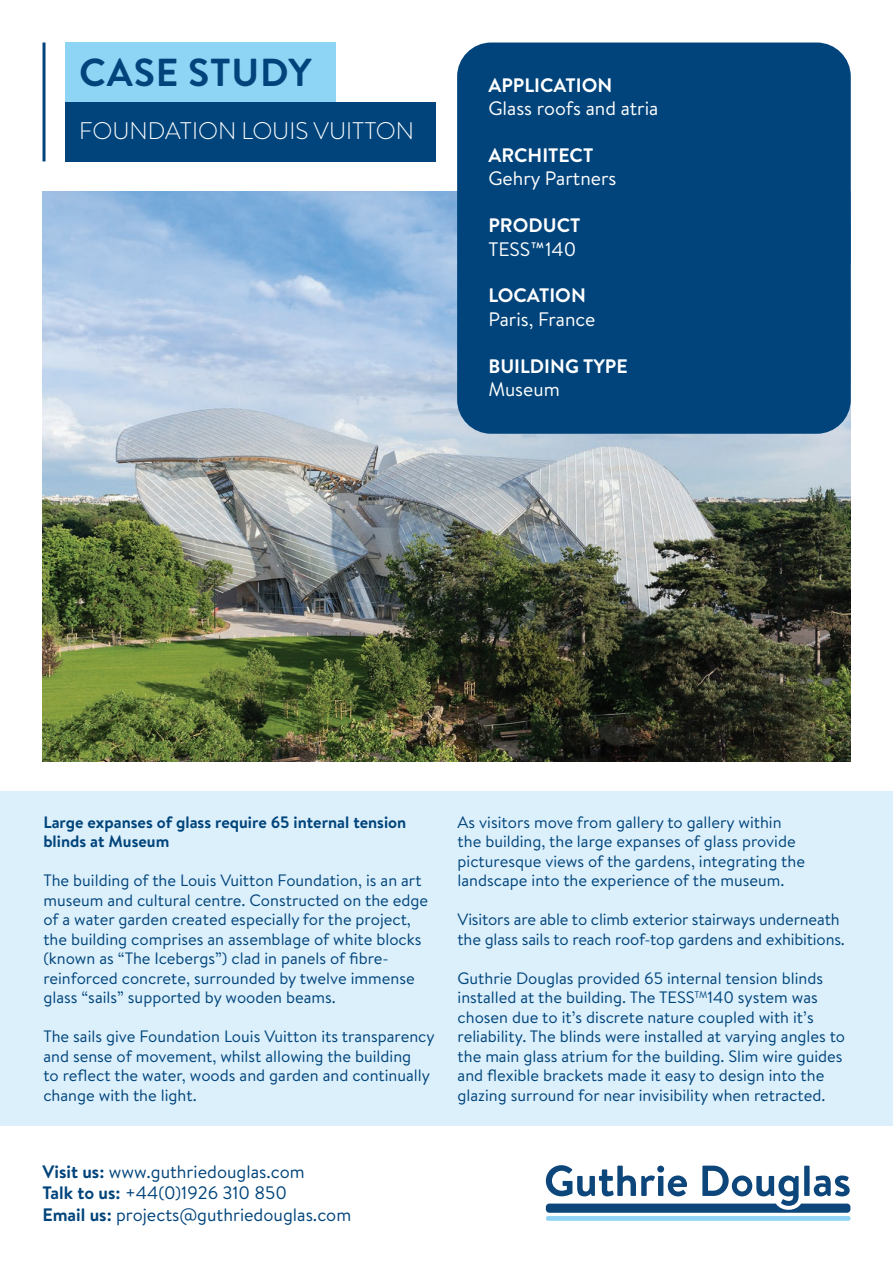
<style>
.page{position:relative;width:893px;height:1263px;background:#fff}
.page>*{position:absolute;margin:0;border:0;box-sizing:border-box;transform-origin:0 0}
.t1{font:700 39px "Brandon Text";letter-spacing:.02em;color:#00447b}
.t2{font:300 24px "Brandon Text";color:#fff}
.t3{font:19.5px "Brandon Text";color:#fff}
.t4{font:700 19.5px "Brandon Text";color:#fff}
.t5{font:18px/21.6px "Brandon Text";color:#00447b}
.t6{font:16.5px/19.5px "Brandon Text";color:#00447b}
.t7{font:700 16.5px/19.5px "Brandon Text";color:#00447b}
.s1{font-weight:700}
</style>
<div class="page">
<img style="left:43px;top:191px;width:807px;height:570px">
<div style="left:457px;top:43px;width:394px;height:391px;background:#00447b;border-radius:34px"></div>
<div style="left:66px;top:43px;width:270px;height:59px;background:#8dd4f5"></div>
<div style="left:66px;top:102px;width:370px;height:59px;background:#00447b"></div>
<div style="left:546px;top:1216px;width:304px;height:5px;background:#8fd3f4;border-radius:2px"></div>
<svg style="left:546px;top:1165px;width:304px;height:48px"></svg>
<hr style="left:43px;top:43px;width:3px;height:118px;background:#00447b">
<div style="left:0;top:791px;width:893px;height:334px;background:#dcf0fb"></div>
<h1 class="t1" style="left:79px;top:45px;width:234px">CASE STUDY</h1>
<h2 class="t2" style="left:79px;top:114px;width:336px">FOUNDATION LOUIS VUITTON</h2>
<p class="t4" style="left:488px;top:71px;width:126px">APPLICATION</p>
<p class="t3" style="left:488px;top:95px;width:172px">Glass roofs and atria</p>
<p class="t4" style="left:488px;top:142px;width:106px">ARCHITECT</p>
<p class="t3" style="left:488px;top:165px;width:130px">Gehry Partners</p>
<p class="t4" style="left:488px;top:212px;width:94px">PRODUCT</p>
<p class="t3" style="left:488px;top:235px;width:89px">TESS™140</p>
<p class="t4" style="left:488px;top:282px;width:99px">LOCATION</p>
<p class="t3" style="left:488px;top:306px;width:109px">Paris, France</p>
<p class="t4" style="left:488px;top:352px;width:141px">BUILDING TYPE</p>
<p class="t3" style="left:488px;top:376px;width:73px">Museum</p>
<p class="t7" style="left:43px;top:812px;width:365px">Large expanses of glass require 65 internal tension blinds at Museum</p>
<p class="t6" style="left:43px;top:870px;width:386px">The building of the Louis Vuitton Foundation, is an art museum and cultural centre. Constructed on the edge of a water garden created especially for the project, the building comprises an assemblage of white blocks (known as “The Icebergs”) clad in panels of fibre&shy;reinforced concrete, surrounded by twelve immense glass “sails” supported by wooden beams.</p>
<p class="t6" style="left:43px;top:1026px;width:393px">The sails give Foundation Louis Vuitton its transparency and sense of movement, whilst allowing the building<br>to reflect the water, woods and garden and continually change with the light.</p>
<p class="t6" style="left:458px;top:811px;width:349px">As visitors move from gallery to gallery within the building, the large expanses of glass provide picturesque views of the gardens, integrating the landscape into the experience of the museum.</p>
<p class="t6" style="left:458px;top:909px;width:389px">Visitors are able to climb exterior stairways underneath the glass sails to reach roof-top gardens and exhibitions.</p>
<p class="t6" style="left:458px;top:968px;width:389px">Guthrie Douglas provided 65 internal tension blinds installed at the building. The TESS<sup>TM</sup>140 system was chosen due to it’s discrete nature coupled with it’s reliability. The blinds were installed at varying angles to the main glass atrium for the building. Slim wire guides and flexible brackets made it easy to design into the glazing surround for near invisibility when retracted.</p>
<p class="t5" style="left:43px;top:1160px;width:310px"><span class="s1">Visit us:</span> www.guthriedouglas.com<br><span class="s1">Talk to us:</span> +44(0)1926 310 850<br><span class="s1">Email us:</span> projects@guthriedouglas.com</p>
</div>
